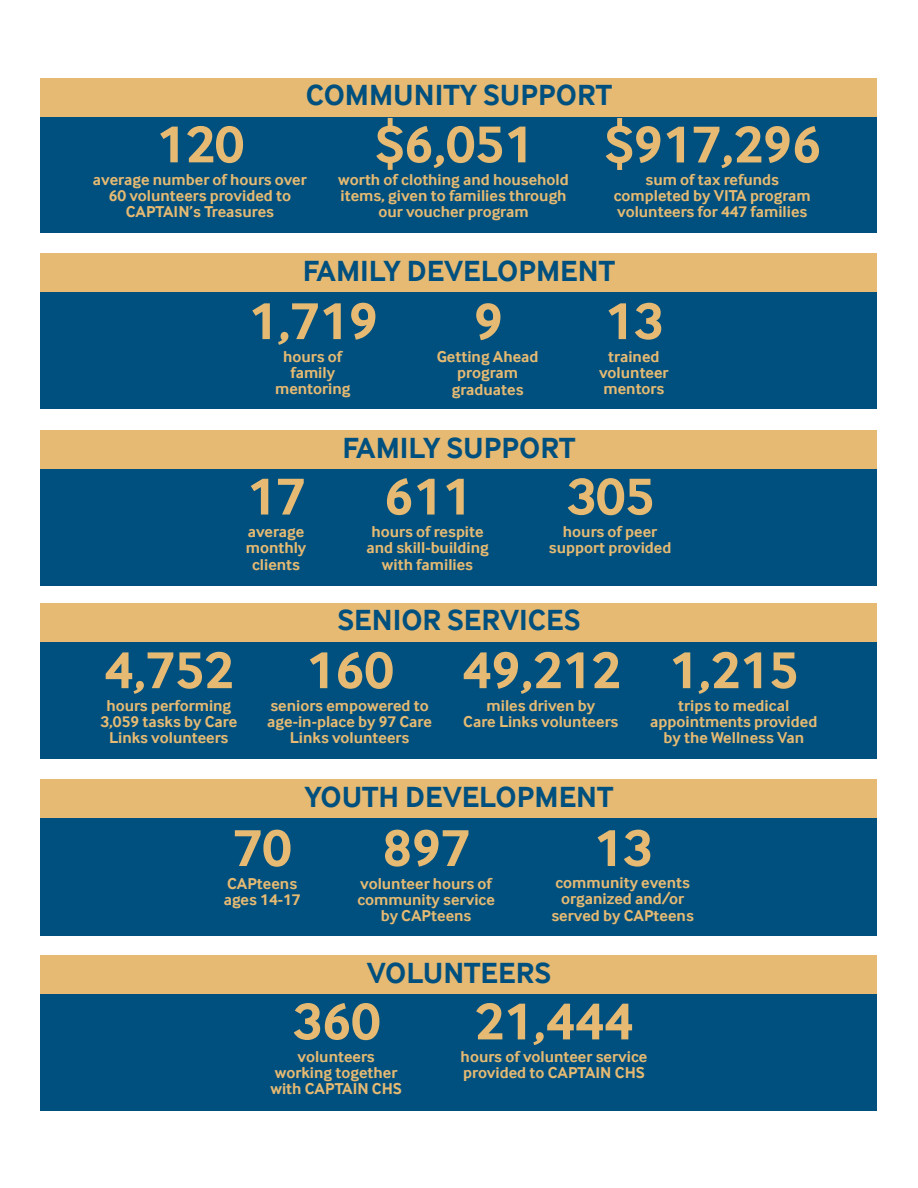
<style>
.page{position:relative;width:918px;height:1188px;background:#fff}
.page>*{position:absolute;margin:0;border:0;box-sizing:border-box;transform-origin:0 0}
.t1{font:700 54px "Inter Face";color:#e6ba72}
.t2{font:700 30px "Inter Face";color:#00507f}
.t3{font:700 16.2px/16.2px "Inter Face";color:#e6ba72;text-align:center}
</style>
<div class="page">
<div style="left:40px;top:640px;width:838px;height:119px;background:#00507f"></div>
<div style="left:40px;top:603px;width:838px;height:39px;background:#e6ba72"></div>
<div style="left:40px;top:817px;width:838px;height:119px;background:#00507f"></div>
<div style="left:40px;top:779px;width:838px;height:39px;background:#e6ba72"></div>
<div style="left:40px;top:992px;width:838px;height:118px;background:#00507f"></div>
<div style="left:40px;top:955px;width:838px;height:39px;background:#e6ba72"></div>
<div style="left:40px;top:115px;width:838px;height:118px;background:#00507f"></div>
<div style="left:40px;top:78px;width:838px;height:39px;background:#e6ba72"></div>
<div style="left:40px;top:290px;width:838px;height:119px;background:#00507f"></div>
<div style="left:40px;top:253px;width:838px;height:39px;background:#e6ba72"></div>
<div style="left:40px;top:467px;width:838px;height:119px;background:#00507f"></div>
<div style="left:40px;top:430px;width:838px;height:39px;background:#e6ba72"></div>
<p class="t1" style="left:157px;top:113px;width:89px">120</p>
<p class="t2" style="left:306px;top:78px;width:308px">COMMUNITY SUPPORT</p>
<p class="t1" style="left:375px;top:113px;width:160px">$6,051</p>
<p class="t1" style="left:605px;top:113px;width:218px">$917,296</p>
<p class="t3" style="left:93px;top:171px;width:215px">average number of hours over<br>60 volunteers provided to<br>CAPTAIN’s Treasures</p>
<p class="t3" style="left:338px;top:171px;width:232px">worth of clothing and household items, given to families through our voucher program</p>
<p class="t3" style="left:614px;top:171px;width:199px">sum of tax refunds completed by VITA program volunteers for 447 families</p>
<p class="t2" style="left:303px;top:253px;width:314px">FAMILY DEVELOPMENT</p>
<p class="t1" style="left:249px;top:290px;width:131px">1,719</p>
<p class="t3" style="left:275px;top:348px;width:77px">hours of family mentoring</p>
<p class="t1" style="left:474px;top:290px;width:31px">9</p>
<p class="t3" style="left:437px;top:349px;width:103px">Getting Ahead program graduates</p>
<p class="t2" style="left:343px;top:431px;width:234px">FAMILY SUPPORT</p>
<p class="t1" style="left:605px;top:290px;width:60px">13</p>
<p class="t3" style="left:599px;top:348px;width:71px">trained volunteer mentors</p>
<p class="t1" style="left:247px;top:465px;width:60px">17</p>
<p class="t3" style="left:246px;top:524px;width:62px">average monthly clients</p>
<p class="t1" style="left:384px;top:465px;width:89px">611</p>
<p class="t3" style="left:366px;top:524px;width:124px">hours of respite and skill-building with families</p>
<p class="t1" style="left:567px;top:465px;width:89px">305</p>
<p class="t3" style="left:549px;top:524px;width:124px">hours of peer support provided</p>
<p class="t1" style="left:104px;top:639px;width:131px">4,752</p>
<p class="t3" style="left:100px;top:697px;width:138px">hours performing<br>3,059 tasks by Care<br>Links volunteers</p>
<p class="t2" style="left:338px;top:603px;width:244px">SENIOR SERVICES</p>
<p class="t1" style="left:306px;top:639px;width:89px">160</p>
<p class="t3" style="left:267px;top:697px;width:166px">seniors empowered to age-in-place by 97 Care<br>Links volunteers</p>
<p class="t1" style="left:462px;top:639px;width:160px">49,212</p>
<p class="t3" style="left:487px;top:697px;width:110px">miles driven by</p>
<p class="t3" style="left:463px;top:713px;width:157px">Care Links volunteers</p>
<p class="t1" style="left:669px;top:639px;width:131px">1,215</p>
<p class="t3" style="left:650px;top:697px;width:169px">trips to medical appointments provided by the Wellness Van</p>
<p class="t2" style="left:305px;top:780px;width:310px">YOUTH DEVELOPMENT</p>
<p class="t1" style="left:233px;top:817px;width:60px">70</p>
<p class="t3" style="left:227px;top:875px;width:72px">CAPteens</p>
<p class="t3" style="left:224px;top:891px;width:78px">ages 14-17</p>
<p class="t1" style="left:383px;top:817px;width:89px">897</p>
<p class="t3" style="left:357px;top:875px;width:139px">volunteer hours of community service by CAPteens</p>
<p class="t1" style="left:594px;top:817px;width:60px">13</p>
<p class="t3" style="left:551px;top:875px;width:144px">community events organized and/or served by CAPteens</p>
<p class="t2" style="left:367px;top:955px;width:186px">VOLUNTEERS</p>
<p class="t1" style="left:293px;top:990px;width:89px">360</p>
<p class="t3" style="left:270px;top:1048px;width:133px">volunteers working together with CAPTAIN CHS</p>
<p class="t1" style="left:475px;top:990px;width:160px">21,444</p>
<p class="t3" style="left:461px;top:1048px;width:188px;text-align:left">hours of volunteer service provided to CAPTAIN CHS</p>
</div>
